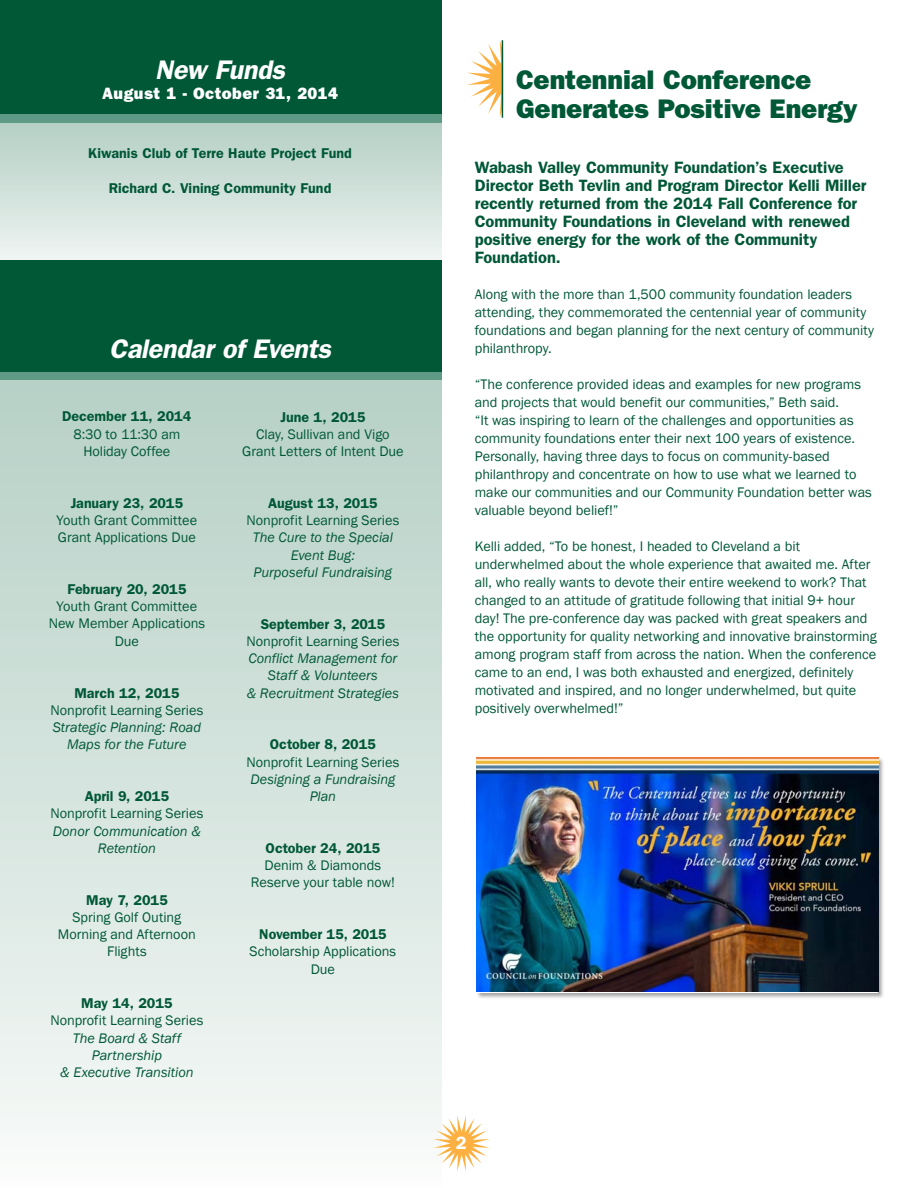
<style>
.page{position:relative;width:918px;height:1188px;background:#fff}
.page>*{position:absolute;margin:0;border:0;box-sizing:border-box;transform-origin:0 0}
.t1{font:800 27px "Franklin Gothic";letter-spacing:-.005em;color:#005837}
.t2{font:italic 600 27px "Franklin Gothic";letter-spacing:-.015em;color:#fff}
.t3{font:600 18px "Franklin Gothic";color:#fff}
.t4{font:600 16.5px/18px "Franklin Gothic";letter-spacing:-.005em;color:#005837}
.t5{font:800 16.5px "Franklin Gothic";letter-spacing:.025em;color:#fff}
.t6{font:14.25px/18px "Franklin Gothic";letter-spacing:-.005em;color:#005837}
.t7{font:italic 14.25px/17.2px "Franklin Gothic";letter-spacing:-.005em;color:#005837;text-align:center}
.t8{font:600 14.25px "Franklin Gothic";color:#005837}
</style>
<div class="page">
<div style="left:0;top:353px;width:442px;height:835px;background:linear-gradient(to bottom,#b3cec3,#f7faf9)"></div>
<svg style="left:0;top:122px;width:442px;height:138px;background:#d0e1da"></svg>
<div style="left:0;top:260px;width:442px;height:115px;background:#005837"></div>
<div style="left:0;top:372px;width:442px;height:8px;background:#5e9a85"></div>
<div style="left:0;top:0;width:442px;height:120px;background:#005837"></div>
<div style="left:0;top:114px;width:442px;height:8px;background:#5e9a85"></div>
<svg style="left:434px;top:1115px;width:55px;height:56px"></svg>
<svg style="left:467px;top:40px;width:35px;height:78px"></svg>
<hr style="left:502px;top:40px;width:1px;height:78px;background:#005837">
<div style="left:476px;top:757px;width:409px;height:242px;background:#231f20;opacity:.4"></div>
<img style="left:477px;top:757px;width:401px;height:235px">
<p class="t2" style="left:155px;top:54px;width:131px">New Funds</p>
<p class="t5" style="left:102px;top:84px;width:237px">August 1 - October 31, 2014</p>
<p class="t8" style="left:88px;top:145px;width:265px">Kiwanis Club of Terre Haute Project Fund</p>
<p class="t8" style="left:109px;top:179px;width:224px">Richard C. Vining Community Fund</p>
<p class="t2" style="left:109px;top:333px;width:223px">Calendar of Events</p>
<p class="t8" style="left:62px;top:408px;width:131px">December 11, 2014</p>
<p class="t6" style="left:73px;top:425px;width:108px">8:30 to 11:30 am</p>
<p class="t6" style="left:83px;top:443px;width:88px">Holiday Coffee</p>
<p class="t8" style="left:71px;top:494px;width:114px">January 23, 2015</p>
<p class="t6" style="left:57px;top:512px;width:142px">Youth Grant Committee</p>
<p class="t6" style="left:58px;top:529px;width:139px">Grant Applications Due</p>
<p class="t8" style="left:67px;top:581px;width:120px">February 20, 2015</p>
<p class="t6" style="left:57px;top:598px;width:142px">Youth Grant Committee</p>
<p class="t6" style="left:49px;top:615px;width:158px;line-height:17.2px;text-align:center">New Member Applications<br>Due</p>
<p class="t8" style="left:74px;top:684px;width:106px">March 12, 2015</p>
<p class="t6" style="left:50px;top:701px;width:154px">Nonprofit Learning Series</p>
<p class="t7" style="left:53px;top:719px;width:150px">Strategic Planning: Road<br>Maps for the Future</p>
<p class="t8" style="left:85px;top:788px;width:86px">April 9, 2015</p>
<p class="t6" style="left:50px;top:805px;width:154px">Nonprofit Learning Series</p>
<p class="t7" style="left:53px;top:822px;width:149px">Donor Communication &amp;<br>Retention</p>
<p class="t8" style="left:86px;top:891px;width:83px">May 7, 2015</p>
<p class="t6" style="left:73px;top:908px;width:110px">Spring Golf Outing</p>
<p class="t6" style="left:58px;top:926px;width:139px;line-height:17.2px;text-align:center">Morning and Afternoon<br>Flights</p>
<p class="t8" style="left:81px;top:995px;width:93px">May 14, 2015</p>
<p class="t6" style="left:50px;top:1012px;width:154px">Nonprofit Learning Series</p>
<p class="t7" style="left:73px;top:1029px;width:110px">The Board &amp; Staff<br>Partnership</p>
<p class="t7" style="left:60px;top:1064px;width:135px">&amp; Executive Transition</p>
<p class="t8" style="left:280px;top:408px;width:86px">June 1, 2015</p>
<p class="t6" style="left:256px;top:425px;width:135px">Clay, Sullivan and Vigo</p>
<p class="t6" style="left:242px;top:443px;width:163px">Grant Letters of Intent Due</p>
<p class="t8" style="left:268px;top:495px;width:111px">August 13, 2015</p>
<p class="t6" style="left:246px;top:512px;width:154px">Nonprofit Learning Series</p>
<p class="t7" style="left:253px;top:529px;width:142px">The Cure to the Special<br>Event Bug:</p>
<p class="t7" style="left:254px;top:564px;width:140px">Purposeful Fundraising</p>
<p class="t8" style="left:261px;top:615px;width:126px">September 3, 2015</p>
<p class="t6" style="left:246px;top:632px;width:154px">Nonprofit Learning Series</p>
<p class="t7" style="left:248px;top:650px;width:151px">Conflict Management for<br>Staff &amp; Volunteers</p>
<p class="t7" style="left:247px;top:685px;width:154px">&amp; Recruitment Strategies</p>
<p class="t8" style="left:270px;top:736px;width:107px">October 8, 2015</p>
<p class="t6" style="left:246px;top:753px;width:154px">Nonprofit Learning Series</p>
<p class="t7" style="left:250px;top:771px;width:146px">Designing a Fundraising<br>Plan</p>
<p class="t8" style="left:266px;top:840px;width:116px">October 24, 2015</p>
<p class="t6" style="left:265px;top:857px;width:118px">Denim &amp; Diamonds</p>
<p class="t6" style="left:251px;top:874px;width:145px">Reserve your table now!</p>
<p class="t8" style="left:259px;top:926px;width:129px">November 15, 2015</p>
<p class="t6" style="left:250px;top:943px;width:148px;line-height:17.2px;text-align:center">Scholarship Applications<br>Due</p>
<p class="t1" style="left:516px;top:64px;width:297px">Centennial Conference</p>
<p class="t1" style="left:516px;top:93px;width:343px">Generates Positive Energy</p>
<p class="t4" style="left:475px;top:158px;width:393px">Wabash Valley Community Foundation’s Executive Director Beth Tevlin and Program Director Kelli Miller recently returned from the 2014 Fall Conference for Community Foundations in Cleveland with renewed positive energy for the work of the Community Foundation.</p>
<p class="t6" style="left:475px;top:286px;width:401px">Along with the more than 1,500 community foundation leaders attending, they commemorated the centennial year of community foundations and began planning for the next century of community philanthropy.</p>
<p class="t6" style="left:475px;top:376px;width:399px">“The conference provided ideas and examples for new programs and projects that would benefit our communities,” Beth said.<br>“It was inspiring to learn of the challenges and opportunities as community foundations enter their next 100 years of existence.<br>Personally, having three days to focus on community-based philanthropy and concentrate on how to use what we learned to make our communities and our Community Foundation better was valuable beyond belief!”</p>
<p class="t6" style="left:475px;top:538px;width:403px">Kelli added, “To be honest, I headed to Cleveland a bit underwhelmed about the whole experience that awaited me. After all, who really wants to devote their entire weekend to work? That changed to an attitude of gratitude following that initial 9+ hour day! The pre-conference day was packed with great speakers and the opportunity for quality networking and innovative brainstorming among program staff from across the nation. When the conference came to an end, I was both exhausted and energized, definitely motivated and inspired, and no longer underwhelmed, but quite positively overwhelmed!”</p>
<p class="t3" style="left:456px;top:1132px;width:12px">2</p>
</div>
